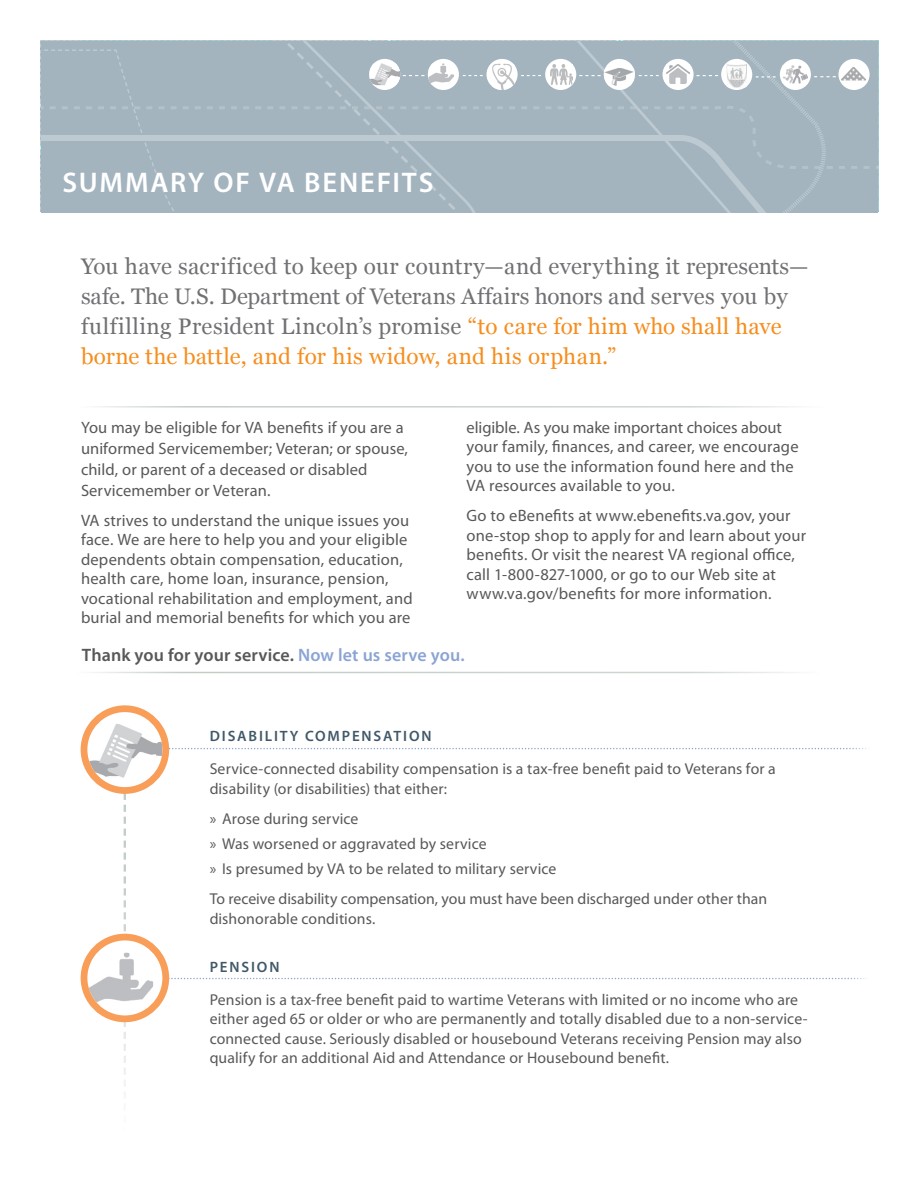
<style>
.page{position:relative;width:918px;height:1188px;background:#fff}
.page>*{position:absolute;margin:0;border:0;box-sizing:border-box;transform-origin:0 0}
.t1{font:600 28.5px "Myriad Pro";letter-spacing:.065em;color:#fff}
.t2{font:22.5px/30px "Georgia";letter-spacing:.005em;color:#717074}
.t3{font:600 18px "Myriad Pro";letter-spacing:.005em;color:#57585a}
.t4{font:16.5px/19.5px "Myriad Pro";letter-spacing:.01em;color:#57585a}
.t5{font:15.75px/19.5px "Myriad Pro";letter-spacing:.005em;color:#57585a}
.t6{font:600 15px "Myriad Pro";letter-spacing:.125em;color:#405968}
.s1{color:#f68e1e}
.s2{color:#8ba4d4}
</style>
<div class="page">
<svg style="left:169px;top:748px;width:697px;height:1px"></svg>
<svg style="left:121px;top:757px;width:744px;height:339px"></svg>
<svg style="left:84px;top:709px;width:82px;height:81px"></svg>
<img style="left:88px;top:724px;width:74px;height:54px">
<div style="left:81px;top:705px;width:88px;height:89px;border:7px solid #f89e58;border-radius:50%"></div>
<svg style="left:84px;top:937px;width:82px;height:82px"></svg>
<img style="left:89px;top:953px;width:64px;height:54px">
<div style="left:81px;top:934px;width:88px;height:88px;border:7px solid #f89e58;border-radius:50%"></div>
<div style="left:827px;top:42px;width:51px;height:62px;background:#a3b4bf"></div>
<div style="left:827px;top:170px;width:51px;height:43px;background:#a3b4bf"></div>
<div style="left:190px;top:42px;width:637px;height:171px;background:#a3b4bf"></div>
<svg style="left:718px;top:49px;width:93px;height:164px;background:#a5b6c0"></svg>
<div style="left:718px;top:104px;width:160px;height:66px;background:#a3b4bf"></div>
<div style="left:721px;top:59px;width:31px;height:31px;background:#fff;border-radius:50%"></div>
<img style="left:727px;top:64px;width:20px;height:24px">
<div style="left:780px;top:59px;width:31px;height:31px;background:#fff;border-radius:50%"></div>
<img style="left:782px;top:65px;width:26px;height:19px">
<div style="left:839px;top:59px;width:31px;height:31px;background:#fff;border-radius:50%"></div>
<img style="left:842px;top:67px;width:24px;height:13px">
<svg style="left:800px;top:74px;width:36px;height:3px"></svg>
<svg style="left:742px;top:74px;width:34px;height:3px"></svg>
<svg style="left:41px;top:49px;width:677px;height:164px;background:#a7b7c1"></svg>
<h1 class="t1" style="left:63px;top:164px;width:372px">SUMMARY OF VA BENEFITS</h1>
<p class="t2" style="left:81px;top:251px;width:729px">You have sacrificed to keep our country—and everything it represents— safe. The U.S. Department of Veterans Affairs honors and serves you by fulfilling President Lincoln’s promise <span class="s1">“to care for him who shall have borne the battle, and for his widow, and his orphan.”</span></p>
<p class="t4" style="left:81px;top:416px;width:329px;line-height:21px">You may be eligible for VA benefits if you are a uniformed Servicemember; Veteran; or spouse, child, or parent of a deceased or disabled Servicemember or Veteran.</p>
<p class="t4" style="left:81px;top:510px;width:333px">VA strives to understand the unique issues you face. We are here to help you and your eligible dependents obtain compensation, education, health care, home loan, insurance, pension, vocational rehabilitation and employment, and burial and memorial benefits for which you are</p>
<p class="t4" style="left:467px;top:417px;width:334px">eligible. As you make important choices about your family, finances, and career, we encourage you to use the information found here and the VA resources available to you.</p>
<p class="t4" style="left:467px;top:506px;width:341px">Go to eBenefits at www.ebenefits.va.gov, your one-stop shop to apply for and learn about your benefits. Or visit the nearest VA regional office, call 1-800-827-1000, or go to our Web site at www.va.gov/benefits for more information.</p>
<p class="t3" style="left:82px;top:643px;width:384px">Thank you for your service. <span class="s2">Now let us serve you.</span></p>
<p class="t6" style="left:210px;top:727px;width:223px">DISABILITY COMPENSATION</p>
<p class="t5" style="left:210px;top:759px;width:568px">Service-connected disability compensation is a tax-free benefit paid to Veterans for a disability (or disabilities) that either:</p>
<p class="t5" style="left:210px;top:806px;width:348px;line-height:24.9px">» Arose during service<br>» Was worsened or aggravated by service<br>» Is presumed by VA to be related to military service</p>
<p class="t5" style="left:210px;top:889px;width:559px">To receive disability compensation, you must have been discharged under other than dishonorable conditions.</p>
<p class="t6" style="left:210px;top:957px;width:71px">PENSION</p>
<p class="t5" style="left:210px;top:989px;width:599px">Pension is a tax-free benefit paid to wartime Veterans with limited or no income who are either aged 65 or older or who are permanently and totally disabled due to a non-service&shy;connected cause. Seriously disabled or housebound Veterans receiving Pension may also qualify for an additional Aid and Attendance or Housebound benefit.</p>
</div>
